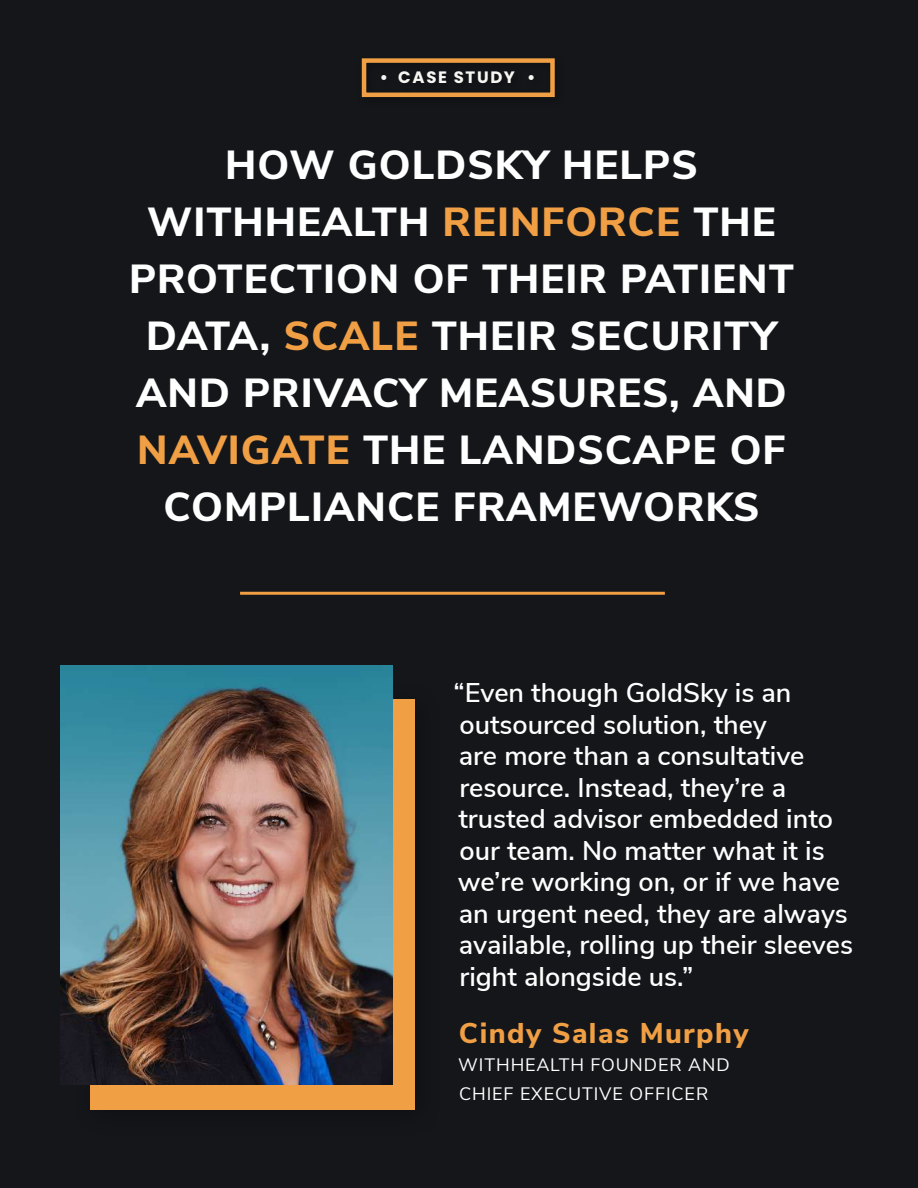
<style>
.page{position:relative;width:918px;height:1188px;background:#14161a}
.page>*{position:absolute;margin:0;border:0;box-sizing:border-box;transform-origin:0 0}
.t1{font:800 40.5px/57px "Nunito Sans";letter-spacing:.025em;color:#fff;text-align:center}
.t2{font:800 28.5px "Nunito Sans";letter-spacing:.05em;color:#f09f44}
.t3{font:600 27px/31.5px "Nunito Sans";color:#fff}
.t4{font:18px/28.5px "Nunito Sans";letter-spacing:.05em;color:#fff}
.t5{font:700 16.5px "Poppins";letter-spacing:.1em;color:#f7f6f3}
.s1{color:#f09f44}
</style>
<div class="page">
<div style="left:91px;top:699px;width:324px;height:410px;background:#f09f44"></div>
<img style="left:60px;top:666px;width:332px;height:418px">
<div style="left:362px;top:58px;width:193px;height:39px;border:4px solid #f09f44"></div>
<hr style="left:240px;top:592px;width:425px;height:3px;background:#f09f44">
<p class="t5" style="left:380px;top:68px;width:157px">• CASE STUDY •</p>
<h1 class="t1" style="left:129px;top:134px;width:666px">HOW GOLDSKY HELPS<br>WITHHEALTH <span class="s1">REINFORCE</span> THE<br>PROTECTION OF THEIR PATIENT<br>DATA, <span class="s1">SCALE</span> THEIR SECURITY<br>AND PRIVACY MEASURES, AND<br><span class="s1">NAVIGATE</span> THE LANDSCAPE OF<br>COMPLIANCE FRAMEWORKS</h1>
<p class="t3" style="left:453px;top:675px;width:401px">“Even though GoldSky is an outsourced solution, they<br>are more than a consultative resource. Instead, they’re a trusted advisor embedded into our team. No matter what it is we’re working on, or if we have an urgent need, they are always available, rolling up their sleeves right alongside us.”</p>
<p class="t2" style="left:459px;top:1012px;width:291px">Cindy Salas Murphy</p>
<p class="t4" style="left:458px;top:1050px;width:273px">WITHHEALTH FOUNDER AND<br>CHIEF EXECUTIVE OFFICER</p>
</div>
